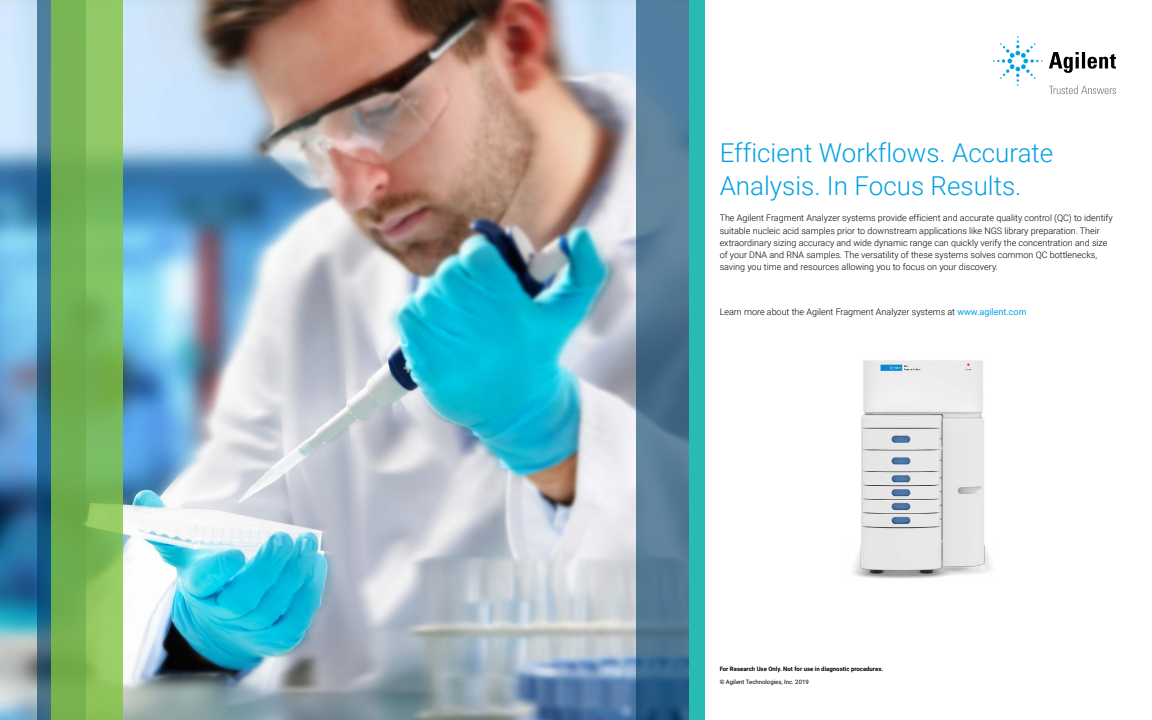
<style>
.page{position:relative;width:1152px;height:720px;background:#fff}
.page>*{position:absolute;margin:0;border:0;box-sizing:border-box;transform-origin:0 0}
.t1{font:300 26px/33px "Roboto";color:#00a1e4}
.t2{font:300 9px/12.2px "Roboto";color:#000}
.t3{font:700 6px "Roboto";color:#000}
.t4{font:6px "Roboto";color:#000}
.s1{font-weight:400;color:#00a1e4}
</style>
<div class="page">
<svg style="left:1049px;top:52px;width:67px;height:21px"></svg>
<svg style="left:993px;top:36px;width:50px;height:50px"></svg>
<svg style="left:1049px;top:86px;width:67px;height:8px"></svg>
<img style="left:0;top:0;width:636px;height:720px">
<div style="left:689px;top:0;width:16px;height:720px;background:#26bcb4"></div>
<svg style="left:636px;top:0;width:53px;height:720px;background:#507794"></svg>
<svg style="left:37px;top:0;width:14px;height:720px;background:#2d668c"></svg>
<svg style="left:51px;top:0;width:72px;height:720px;background:#79b756"></svg>
<img style="left:853px;top:360px;width:139px;height:219px">
<h1 class="t1" style="left:720px;top:135px;width:335px">Efficient Workflows. Accurate<br>Analysis. In Focus Results.</h1>
<p class="t2" style="left:720px;top:212px;width:395px">The Agilent Fragment Analyzer systems provide efficient and accurate quality control (QC) to identify suitable nucleic acid samples prior to downstream applications like NGS library preparation. Their extraordinary sizing accuracy and wide dynamic range can quickly verify the concentration and size of your DNA and RNA samples. The versatility of these systems solves common QC bottlenecks, saving you time and resources allowing you to focus on your discovery.</p>
<p class="t2" style="left:720px;top:305px;width:308px">Learn more about the Agilent Fragment Analyzer systems at <span class="s1">www.agilent.com</span></p>
<p class="t3" style="left:720px;top:664px;width:165px">For Research Use Only. Not for use in diagnostic procedures.</p>
<p class="t4" style="left:720px;top:678px;width:91px">© Agilent Technologies, Inc. 2019</p>
</div>
